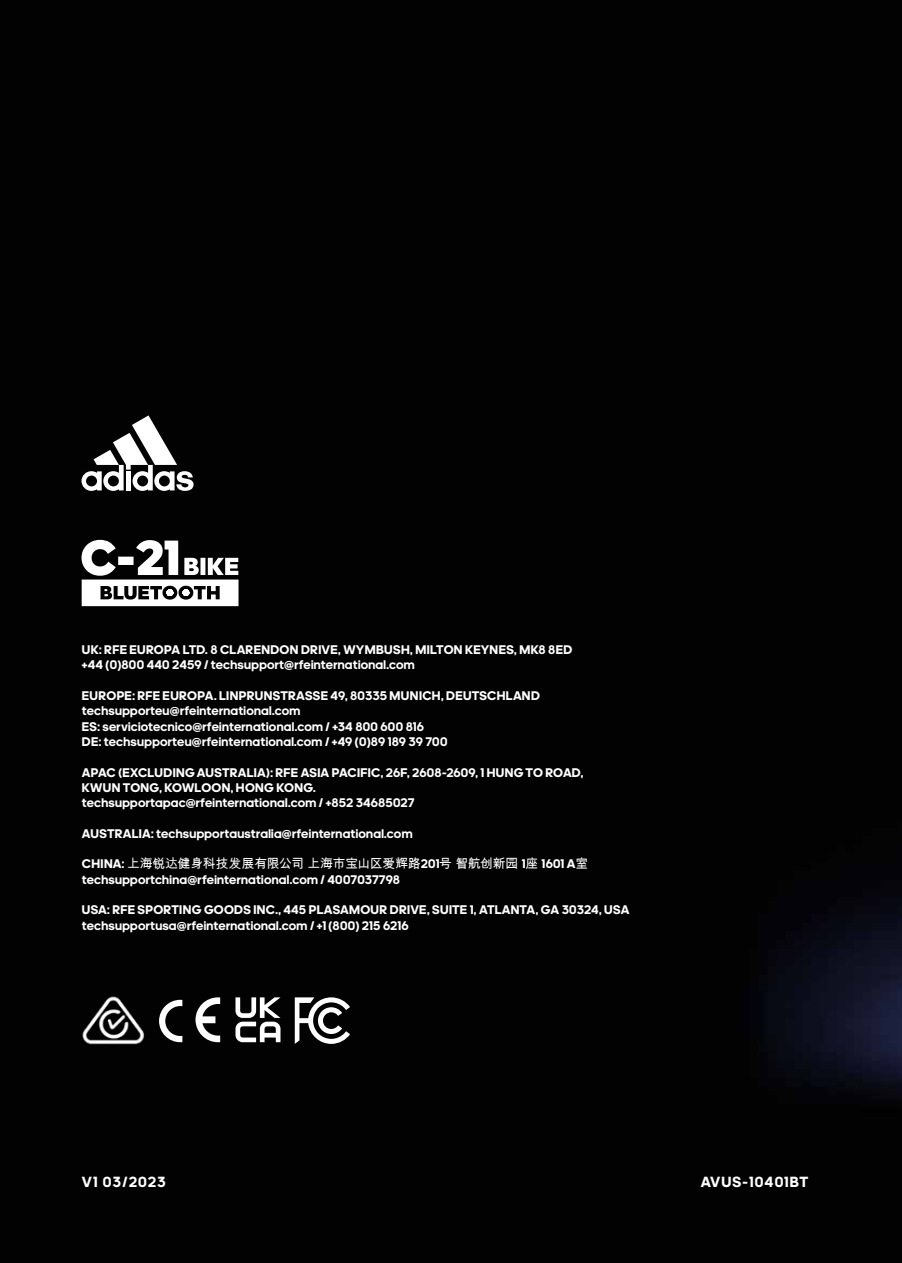
<style>
.page{position:relative;width:902px;height:1263px;background:#fff}
.page>*{position:absolute;margin:0;border:0;box-sizing:border-box;transform-origin:0 0}
.t1{font:700 15px "adineue PRO";letter-spacing:.08em;color:#fff}
.t2{font:700 12.75px/15.3px "adineue PRO";letter-spacing:.02em;color:#fff}
.t3{font:12.75px "Arial Unicode MS";letter-spacing:-.01em;color:#fff}
.s1{font-family:"adineue PRO";font-weight:700}
</style>
<div class="page">
<div style="left:0;top:0;width:901px;height:1263px;background:#020202"></div>
<svg style="left:295px;top:997px;width:55px;height:47px"></svg>
<svg style="left:235px;top:997px;width:45px;height:45px"></svg>
<svg style="left:159px;top:1000px;width:23px;height:42px"></svg>
<svg style="left:195px;top:997px;width:25px;height:45px"></svg>
<img style="left:82px;top:995px;width:63px;height:52px">
<svg style="left:81px;top:415px;width:112px;height:76px"></svg>
<svg style="left:81px;top:540px;width:157px;height:66px"></svg>
<p class="t2" style="left:82px;top:642px;width:492px">UK: RFE EUROPA LTD. 8 CLARENDON DRIVE, WYMBUSH, MILTON KEYNES, MK8 8ED +44 (0)800 440 2459 / techsupport@rfeinternational.com</p>
<p class="t2" style="left:82px;top:688px;width:459px">EUROPE: RFE EUROPA. LINPRUNSTRASSE 49, 80335 MUNICH, DEUTSCHLAND techsupporteu@rfeinternational.com<br>ES: serviciotecnico@rfeinternational.com / +34 800 600 816<br>DE: techsupporteu@rfeinternational.com / +49 (0)89 189 39 700</p>
<p class="t2" style="left:82px;top:764px;width:503px">APAC (EXCLUDING AUSTRALIA): RFE ASIA PACIFIC, 26F, 2608-2609, 1 HUNG TO ROAD,<br>KWUN TONG, KOWLOON, HONG KONG.<br>techsupportapac@rfeinternational.com / +852 34685027</p>
<p class="t2" style="left:82px;top:825px;width:332px">AUSTRALIA: techsupportaustralia@rfeinternational.com</p>
<p class="t3" style="left:82px;top:854px;width:507px"><span class="s1">CHINA:</span> 上海锐达健身科技发展有限公司 上海市宝山区爱辉路<span class="s1">201</span>号 智航创新园 <span class="s1">1</span>座 <span class="s1">1601 A</span>室</p>
<p class="t2" style="left:82px;top:871px;width:320px">techsupportchina@rfeinternational.com / 4007037798</p>
<p class="t2" style="left:82px;top:902px;width:549px">USA: RFE SPORTING GOODS INC., 445 PLASAMOUR DRIVE, SUITE 1, ATLANTA, GA 30324, USA techsupportusa@rfeinternational.com / +1 (800) 215 6216</p>
<p class="t1" style="left:82px;top:1172px;width:85px">V1 03/2023</p>
<p class="t1" style="left:700px;top:1172px;width:109px">AVUS-10401BT</p>
</div>
